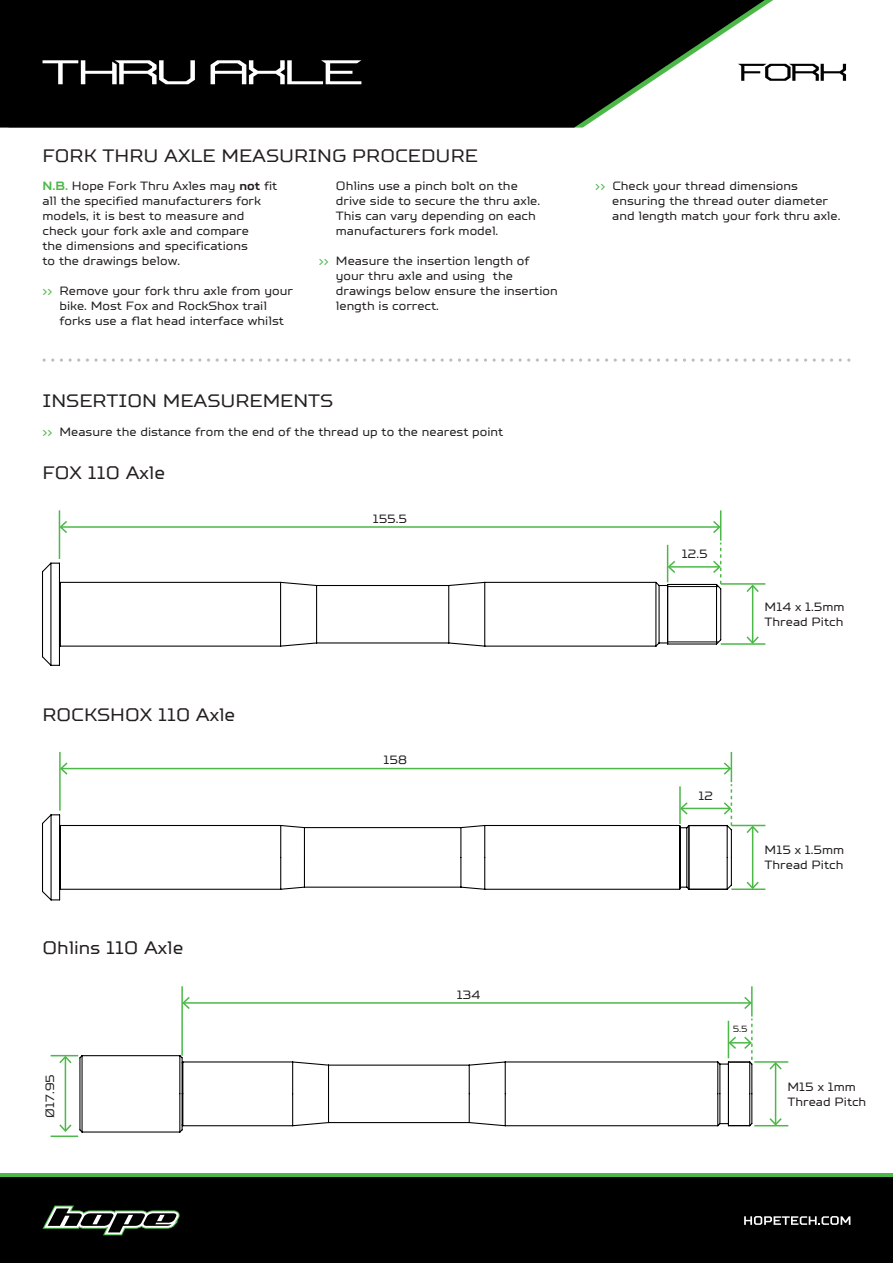
<style>
.page{position:relative;width:893px;height:1263px;background:#fff}
.page>*{position:absolute;margin:0;border:0;box-sizing:border-box;transform-origin:0 0}
.t1{font:18px "TT Squares";color:#231f20}
.t2{font:12px/15px "TT Squares";color:#231f20}
.t3{font:9px "TT Squares";color:#231f20}
.s1{font-weight:700;color:#4cb848}
.s2{font-weight:700}
.s3{color:#4cb848}
</style>
<div class="page">
<svg style="left:43px;top:358px;width:11px;height:4px"></svg>
<svg style="left:60px;top:358px;width:20px;height:4px"></svg>
<svg style="left:86px;top:358px;width:20px;height:4px"></svg>
<svg style="left:112px;top:358px;width:20px;height:4px"></svg>
<svg style="left:138px;top:358px;width:20px;height:4px"></svg>
<svg style="left:164px;top:358px;width:11px;height:4px"></svg>
<svg style="left:190px;top:358px;width:11px;height:4px"></svg>
<svg style="left:216px;top:358px;width:11px;height:4px"></svg>
<svg style="left:242px;top:358px;width:11px;height:4px"></svg>
<svg style="left:259px;top:358px;width:20px;height:4px"></svg>
<svg style="left:285px;top:358px;width:20px;height:4px"></svg>
<svg style="left:311px;top:358px;width:20px;height:4px"></svg>
<svg style="left:337px;top:358px;width:20px;height:4px"></svg>
<svg style="left:363px;top:358px;width:11px;height:4px"></svg>
<svg style="left:389px;top:358px;width:11px;height:4px"></svg>
<svg style="left:415px;top:358px;width:11px;height:4px"></svg>
<svg style="left:441px;top:358px;width:11px;height:4px"></svg>
<svg style="left:458px;top:358px;width:20px;height:4px"></svg>
<svg style="left:484px;top:358px;width:20px;height:4px"></svg>
<svg style="left:510px;top:358px;width:20px;height:4px"></svg>
<svg style="left:536px;top:358px;width:20px;height:4px"></svg>
<svg style="left:562px;top:358px;width:20px;height:4px"></svg>
<svg style="left:588px;top:358px;width:11px;height:4px"></svg>
<svg style="left:614px;top:358px;width:11px;height:4px"></svg>
<svg style="left:640px;top:358px;width:11px;height:4px"></svg>
<svg style="left:666px;top:358px;width:11px;height:4px"></svg>
<svg style="left:683px;top:358px;width:20px;height:4px"></svg>
<svg style="left:709px;top:358px;width:20px;height:4px"></svg>
<svg style="left:735px;top:358px;width:20px;height:4px"></svg>
<svg style="left:761px;top:358px;width:20px;height:4px"></svg>
<svg style="left:787px;top:358px;width:11px;height:4px"></svg>
<svg style="left:813px;top:358px;width:11px;height:4px"></svg>
<svg style="left:839px;top:358px;width:11px;height:4px"></svg>
<hr style="left:752px;top:586px;width:1px;height:56px;background:#4cb848">
<svg style="left:746px;top:636px;width:13px;height:7px"></svg>
<svg style="left:746px;top:585px;width:13px;height:7px"></svg>
<svg style="left:42px;top:562px;width:680px;height:104px"></svg>
<hr style="left:668px;top:586px;width:51px;height:1px;background:#000001">
<hr style="left:668px;top:641px;width:51px;height:1px;background:#000001">
<hr style="left:667px;top:584px;width:1px;height:60px;background:#000001">
<hr style="left:721px;top:643px;width:44px;height:2px;background:#4cb848">
<hr style="left:721px;top:583px;width:44px;height:2px;background:#4cb848">
<hr style="left:720px;top:510px;width:1px;height:31px;background:#4cb848">
<svg style="left:713px;top:543px;width:8px;height:41px"></svg>
<hr style="left:59px;top:510px;width:1px;height:49px;background:#4cb848">
<hr style="left:667px;top:545px;width:1px;height:37px;background:#4cb848">
<hr style="left:61px;top:526px;width:658px;height:2px;background:#4cb848">
<svg style="left:713px;top:521px;width:7px;height:12px"></svg>
<svg style="left:60px;top:521px;width:7px;height:12px"></svg>
<hr style="left:752px;top:827px;width:1px;height:61px;background:#4cb848">
<svg style="left:746px;top:882px;width:13px;height:6px"></svg>
<svg style="left:746px;top:826px;width:13px;height:7px"></svg>
<svg style="left:42px;top:814px;width:691px;height:87px"></svg>
<hr style="left:689px;top:825px;width:38px;height:1px;background:#000001">
<hr style="left:689px;top:889px;width:38px;height:1px;background:#000001">
<hr style="left:688px;top:825px;width:1px;height:64px;background:#000001">
<hr style="left:731px;top:888px;width:34px;height:2px;background:#4cb848">
<hr style="left:731px;top:825px;width:34px;height:1px;background:#4cb848">
<hr style="left:682px;top:808px;width:48px;height:1px;background:#4cb848">
<svg style="left:681px;top:802px;width:7px;height:12px"></svg>
<hr style="left:731px;top:752px;width:1px;height:30px;background:#4cb848">
<hr style="left:59px;top:752px;width:2px;height:59px;background:#4cb848">
<svg style="left:724px;top:784px;width:8px;height:41px"></svg>
<hr style="left:679px;top:786px;width:2px;height:38px;background:#4cb848">
<hr style="left:62px;top:768px;width:668px;height:1px;background:#4cb848">
<svg style="left:724px;top:762px;width:7px;height:13px"></svg>
<svg style="left:60px;top:762px;width:8px;height:13px"></svg>
<hr style="left:775px;top:1063px;width:1px;height:61px;background:#4cb848">
<svg style="left:769px;top:1118px;width:13px;height:7px"></svg>
<svg style="left:769px;top:1063px;width:13px;height:6px"></svg>
<svg style="left:78px;top:1054px;width:675px;height:79px"></svg>
<svg style="left:729px;top:1125px;width:21px;height:1px"></svg>
<hr style="left:728px;top:1062px;width:1px;height:64px;background:#000001">
<hr style="left:754px;top:1125px;width:34px;height:1px;background:#4cb848">
<hr style="left:754px;top:1061px;width:34px;height:2px;background:#4cb848">
<hr style="left:751px;top:986px;width:2px;height:30px;background:#4cb848">
<hr style="left:181px;top:986px;width:2px;height:70px;background:#4cb848">
<svg style="left:728px;top:1018px;width:25px;height:45px"></svg>
<hr style="left:728px;top:1021px;width:1px;height:37px;background:#4cb848">
<hr style="left:184px;top:1002px;width:566px;height:2px;background:#4cb848">
<svg style="left:744px;top:997px;width:8px;height:12px"></svg>
<svg style="left:182px;top:997px;width:8px;height:12px"></svg>
<hr style="left:51px;top:1135px;width:27px;height:2px;background:#4cb848">
<hr style="left:65px;top:1057px;width:1px;height:73px;background:#4cb848">
<svg style="left:51px;top:1055px;width:27px;height:8px"></svg>
<svg style="left:59px;top:1124px;width:13px;height:8px"></svg>
<svg style="left:0;top:1174px;width:893px;height:4px;background:#398a36"></svg>
<div style="left:0;top:1178px;width:893px;height:85px;background:#000"></div>
<svg style="left:744px;top:1216px;width:106px;height:9px"></svg>
<svg style="left:43px;top:1205px;width:137px;height:30px"></svg>
<svg style="left:0;top:0;width:765px;height:128px;background:#1f211f"></svg>
<svg style="left:43px;top:60px;width:152px;height:24px"></svg>
<svg style="left:211px;top:60px;width:150px;height:24px"></svg>
<svg style="left:738px;top:64px;width:108px;height:17px"></svg>
<h1 class="t1" style="left:43px;top:144px;width:437px">FORK THRU AXLE MEASURING PROCEDURE</h1>
<p class="t2" style="left:43px;top:179px;width:236px"><span class="s1">N.B.</span> Hope Fork Thru Axles may <span class="s2">not</span> fit all the specified manufacturers fork models, it is best to measure and check your fork axle and compare<br>the dimensions and specifications<br>to the drawings below.</p>
<p class="t2" style="left:60px;top:284px;width:235px;text-indent:-17px"><span class="s3">&gt;&gt;</span> Remove your fork thru axle from your bike. Most Fox and RockShox trail forks use a flat head interface whilst</p>
<p class="t2" style="left:336px;top:179px;width:206px">Ohlins use a pinch bolt on the drive side to secure the thru axle.<br>This can vary depending on each manufacturers fork model.</p>
<p class="t2" style="left:336px;top:254px;width:223px;text-indent:-17px"><span class="s3">&gt;&gt;</span> Measure the insertion length of your thru axle and using the drawings below ensure the insertion length is correct.</p>
<h1 class="t1" style="left:43px;top:390px;width:292px">INSERTION MEASUREMENTS</h1>
<p class="t2" style="left:43px;top:424px;width:462px"><span class="s3">&gt;&gt;</span> Measure the distance from the end of the thread up to the nearest point</p>
<h1 class="t1" style="left:43px;top:461px;width:124px">FOX 110 Axle</h1>
<h1 class="t1" style="left:43px;top:703px;width:194px">ROCKSHOX 110 Axle</h1>
<h1 class="t1" style="left:43px;top:937px;width:142px">Ohlins 110 Axle</h1>
<p class="t2" style="left:373px;top:511px;width:36px">155.5</p>
<p class="t2" style="left:383px;top:752px;width:25px">158</p>
<p class="t2" style="left:457px;top:987px;width:25px">134</p>
<p class="t2" style="left:612px;top:179px;width:230px;text-indent:-17px"><span class="s3">&gt;&gt;</span> Check your thread dimensions ensuring the thread outer diameter and length match your fork thru axle.</p>
<p class="t2" style="left:682px;top:546px;width:27px">12.5</p>
<p class="t2" style="left:765px;top:599px;width:81px">M14 x 1.5mm<br>Thread Pitch</p>
<p class="t2" style="left:699px;top:788px;width:16px">12</p>
<p class="t2" style="left:765px;top:842px;width:81px">M15 x 1.5mm<br>Thread Pitch</p>
<p class="t3" style="left:733px;top:1023px;width:16px">5.5</p>
<p class="t2" style="left:43px;top:1117px;width:45px;rotate:-90deg">Ø17.95</p>
<p class="t2" style="left:787px;top:1079px;width:80px">M15 x 1mm<br>Thread Pitch</p>
</div>
